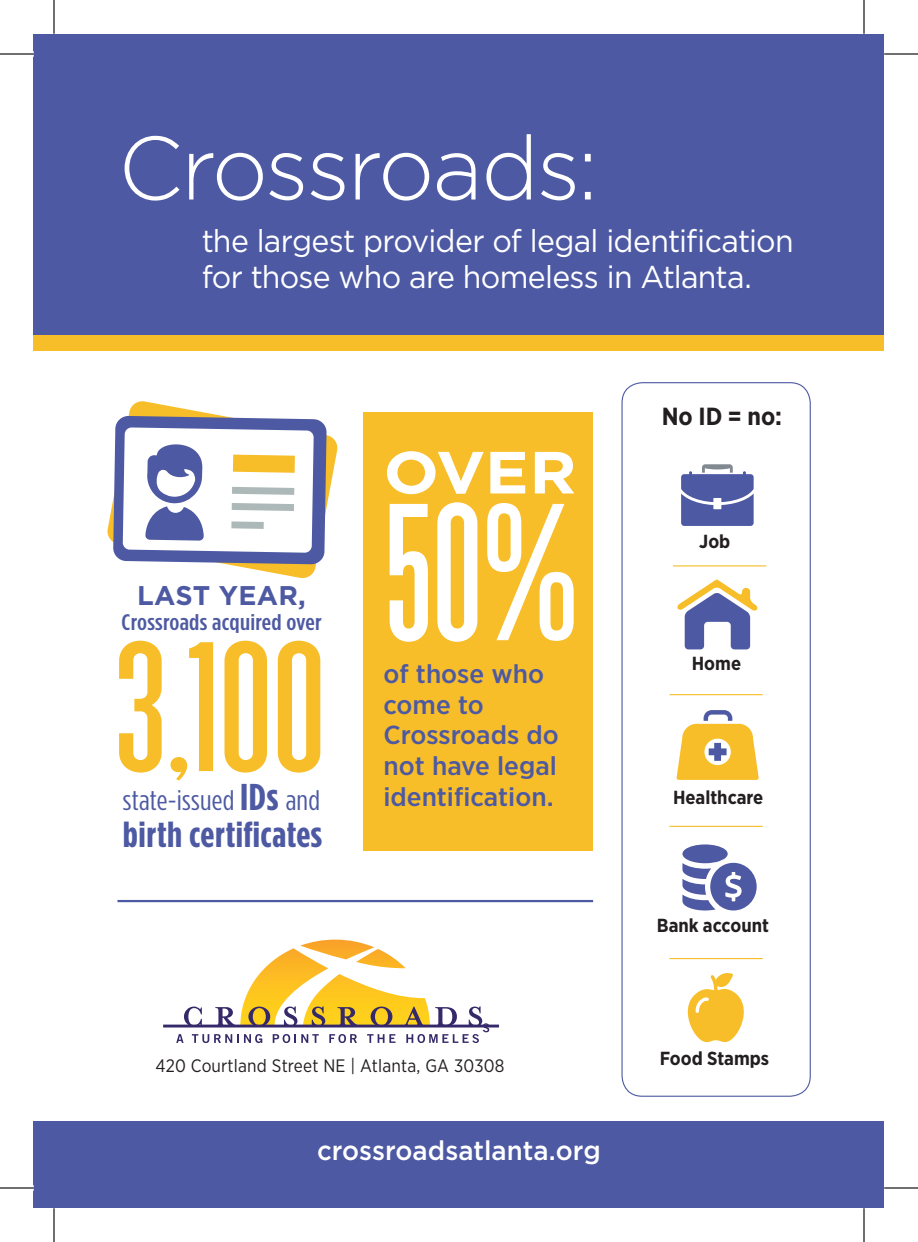
<style>
.page{position:relative;width:918px;height:1242px;background:#fff}
.page>*{position:absolute;margin:0;border:0;box-sizing:border-box;transform-origin:0 0}
.t1{font:194.85px "Filmotype Giant";color:#fff}
.number{font:184.28px "Filmotype Giant";color:#f7be29;scale:1.1 1}
.t2{font:300 89.55px "Gotham";letter-spacing:-.025em;color:#fff}
.t3{font:700 59.4px "Gotham";color:#fff;scale:1.1 1}
.description{font:700 36px "Gotham Condensed";letter-spacing:.01em;color:#4d59a2;scale:1.1 1}
.t4{font:31.5px/36px "Gotham";letter-spacing:-.025em;color:#fff;scale:.96 1}
.description-2{font:28.12px "Gotham Condensed";letter-spacing:.01em;color:#4d59a2;scale:1.1 1}
.t5{font:500 27px "Gotham";color:#fff;scale:.96 1}
.served{font:700 27px "Gotham";letter-spacing:.01em;color:#4d59a2}
.t6{font:500 26.1px/30.8px "Gotham Narrow";color:#4d59a2;scale:1.08 1}
.t7{font:700 24.75px "Gotham Narrow";color:#231f20}
.served-2{font:500 22.5px "Gotham Condensed";letter-spacing:.01em;color:#4d59a2;scale:1.19 1}
.t8{font:700 18.9px "Gotham Narrow";color:#231f20}
.t9{font:18px "Gotham Narrow";letter-spacing:.01em;color:#231f20}
.s1{font-weight:700;font-size:37.35px}
</style>
<div class="page">
<div style="left:364px;top:412px;width:229px;height:439px;background:#f7be29"></div>
<div style="left:621px;top:382px;width:190px;height:715px;border:1px solid #4d59a2;border-radius:20px"></div>
<div style="left:34px;top:333px;width:850px;height:18px;background:#f7be29"></div>
<div style="left:34px;top:34px;width:850px;height:300px;background:#4d59a2"></div>
<hr style="left:163px;top:1025px;width:336px;height:3px;background:#36296a">
<svg style="left:176px;top:940px;width:313px;height:103px"></svg>
<div style="left:34px;top:1121px;width:850px;height:87px;background:#4d59a2"></div>
<svg style="left:107px;top:401px;width:231px;height:177px"></svg>
<svg style="left:677px;top:710px;width:82px;height:70px"></svg>
<svg style="left:681px;top:464px;width:73px;height:62px"></svg>
<svg style="left:688px;top:973px;width:56px;height:70px"></svg>
<svg style="left:682px;top:844px;width:75px;height:67px"></svg>
<svg style="left:677px;top:579px;width:81px;height:70px"></svg>
<hr style="left:673px;top:565px;width:93px;height:1px;background:#f7be29">
<hr style="left:670px;top:694px;width:93px;height:1px;background:#f7be29">
<hr style="left:670px;top:826px;width:93px;height:1px;background:#f7be29">
<hr style="left:670px;top:958px;width:93px;height:1px;background:#f7be29">
<hr style="left:117px;top:900px;width:476px;height:2px;background:#4d59a2">
<hr style="left:0;top:53px;width:34px;height:2px;background:#000">
<hr style="left:884px;top:53px;width:34px;height:2px;background:#000">
<hr style="left:0;top:1187px;width:34px;height:2px;background:#000">
<hr style="left:884px;top:1187px;width:34px;height:2px;background:#000">
<hr style="left:53px;top:0;width:2px;height:34px;background:#000">
<hr style="left:53px;top:1208px;width:2px;height:34px;background:#000">
<hr style="left:863px;top:0;width:2px;height:34px;background:#000">
<hr style="left:863px;top:1208px;width:2px;height:34px;background:#000">
<p class="t2" style="left:118px;top:111px;width:482px">Crossroads:</p>
<p class="t4" style="left:202px;top:222px;width:618px">the largest provider of legal identification for those who are homeless in Atlanta.</p>
<p class="served" style="left:137px;top:578px;width:170px">LAST YEAR,</p>
<p class="served-2" style="left:122px;top:609px;width:170px">Crossroads acquired over</p>
<p class="number" style="left:114px;top:611px;width:196px">3,100</p>
<p class="description-2" style="left:123px;top:784px;width:181px">state-issued <span class="s1">IDs</span> and</p>
<p class="description" style="left:123px;top:813px;width:183px">birth certificates</p>
<p class="t3" style="left:383px;top:433px;width:177px">OVER</p>
<p class="t1" style="left:383px;top:471px;width:197px">50%</p>
<p class="t6" style="left:383px;top:658px;width:164px">of those who come to<br>Crossroads do not have legal identification.</p>
<p class="t9" style="left:155px;top:1055px;width:350px">420 Courtland Street NE | Atlanta, GA 30308</p>
<p class="t5" style="left:317px;top:1132px;width:297px">crossroadsatlanta.org</p>
<p class="t7" style="left:662px;top:400px;width:122px">No ID = no:</p>
<p class="t8" style="left:699px;top:530px;width:33px">Job</p>
<p class="t8" style="left:692px;top:652px;width:51px">Home</p>
<p class="t8" style="left:673px;top:785px;width:92px">Healthcare</p>
<p class="t8" style="left:657px;top:913px;width:114px">Bank account</p>
<p class="t8" style="left:660px;top:1046px;width:111px">Food Stamps</p>
</div>
